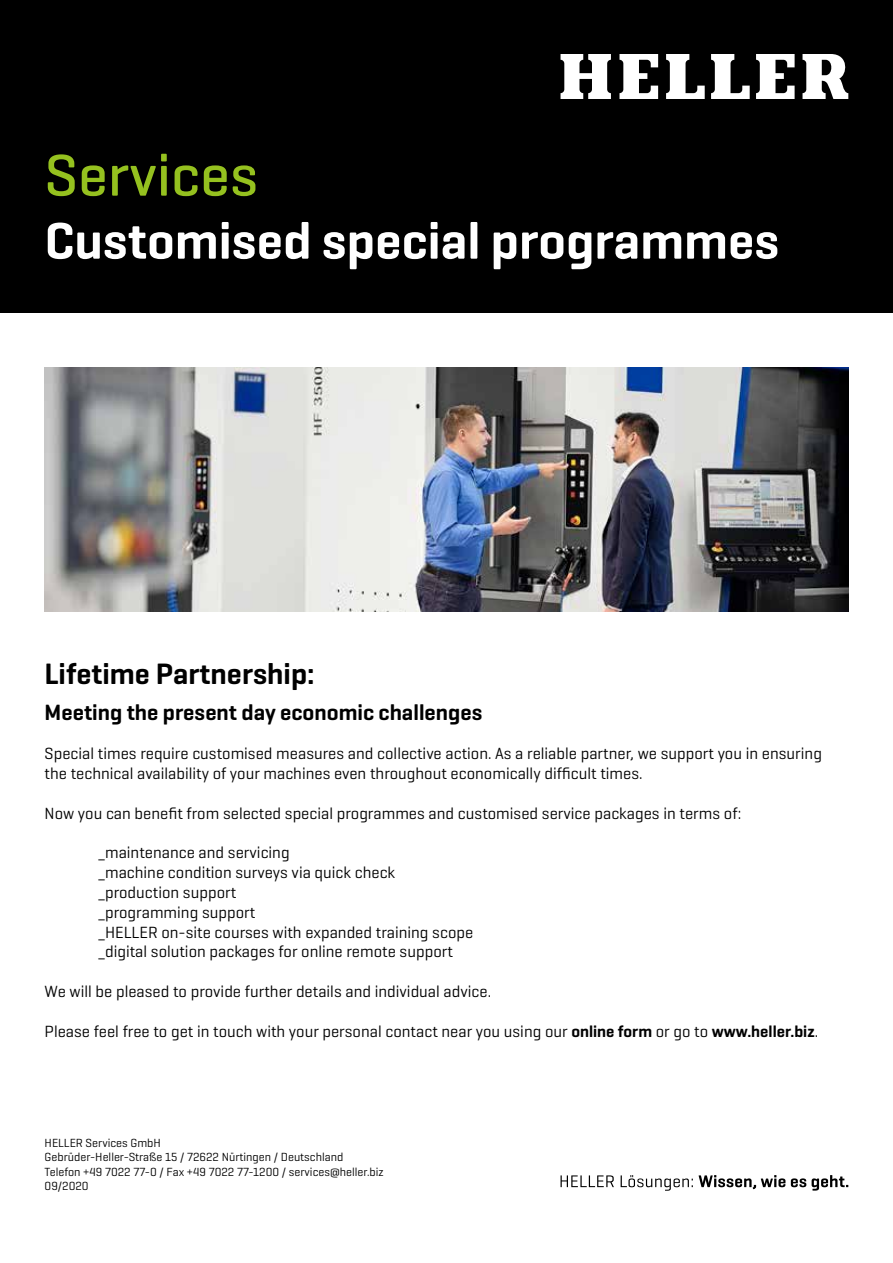
<style>
.page{position:relative;width:893px;height:1263px;background:#fff}
.page>*{position:absolute;margin:0;border:0;box-sizing:border-box;transform-origin:0 0}
.t1{font:500 60px "Geogrotesque";color:#95c11f}
.t2{font:600 52.5px "Geogrotesque";color:#fff}
.t3{font:600 30px "Geogrotesque";color:#000}
.t4{font:600 22.5px "Geogrotesque";color:#000}
.t5{font:16.5px/19.8px "Geogrotesque";color:#000}
.t6{font:12px/14.4px "Geogrotesque";color:#000}
.s1{font-weight:600}
</style>
<div class="page">
<div style="left:0;top:0;width:893px;height:313px;background:#000"></div>
<svg style="left:560px;top:54px;width:51px;height:45px"></svg>
<svg style="left:619px;top:54px;width:39px;height:45px"></svg>
<svg style="left:666px;top:54px;width:39px;height:45px"></svg>
<svg style="left:711px;top:54px;width:39px;height:45px"></svg>
<svg style="left:756px;top:54px;width:39px;height:45px"></svg>
<svg style="left:802px;top:54px;width:46px;height:45px"></svg>
<svg style="left:560px;top:1175px;width:54px;height:12px"></svg>
<svg style="left:621px;top:1175px;width:72px;height:16px"></svg>
<svg style="left:699px;top:1175px;width:86px;height:14px"></svg>
<svg style="left:791px;top:1178px;width:15px;height:9px"></svg>
<svg style="left:812px;top:1175px;width:36px;height:15px"></svg>
<img style="left:45px;top:368px;width:803px;height:244px">
<h1 class="t1" style="left:45px;top:138px;width:215px">Services</h1>
<h2 class="t2" style="left:45px;top:208px;width:736px">Customised special programmes</h2>
<h3 class="t3" style="left:45px;top:655px;width:272px">Lifetime Partnership:</h3>
<h3 class="t4" style="left:45px;top:698px;width:439px">Meeting the present day economic challenges</h3>
<p class="t5" style="left:45px;top:743px;width:779px">Special times require customised measures and collective action. As a reliable partner, we support you in ensuring the technical availability of your machines even throughout economically difficult times.</p>
<p class="t5" style="left:45px;top:803px;width:698px">Now you can benefit from selected special programmes and customised service packages in terms of:</p>
<p class="t5" style="left:99px;top:842px;width:376px">_maintenance and servicing<br>_machine condition surveys via quick check _production support<br>_programming support<br>_HELLER on-site courses with expanded training scope _digital solution packages for online remote support</p>
<p class="t5" style="left:45px;top:981px;width:448px">We will be pleased to provide further details and individual advice.</p>
<p class="t5" style="left:45px;top:1020px;width:775px">Please feel free to get in touch with your personal contact near you using our <span class="s1">online form</span> or go to <span class="s1">www.heller.biz</span>.</p>
<p class="t6" style="left:45px;top:1135px;width:341px">HELLER Services GmbH<br>Gebrüder-Heller-Straße 15 / 72622 Nürtingen / Deutschland<br>Telefon +49 7022 77-0 / Fax +49 7022 77-1200 / services@heller.biz 09/2020</p>
</div>
